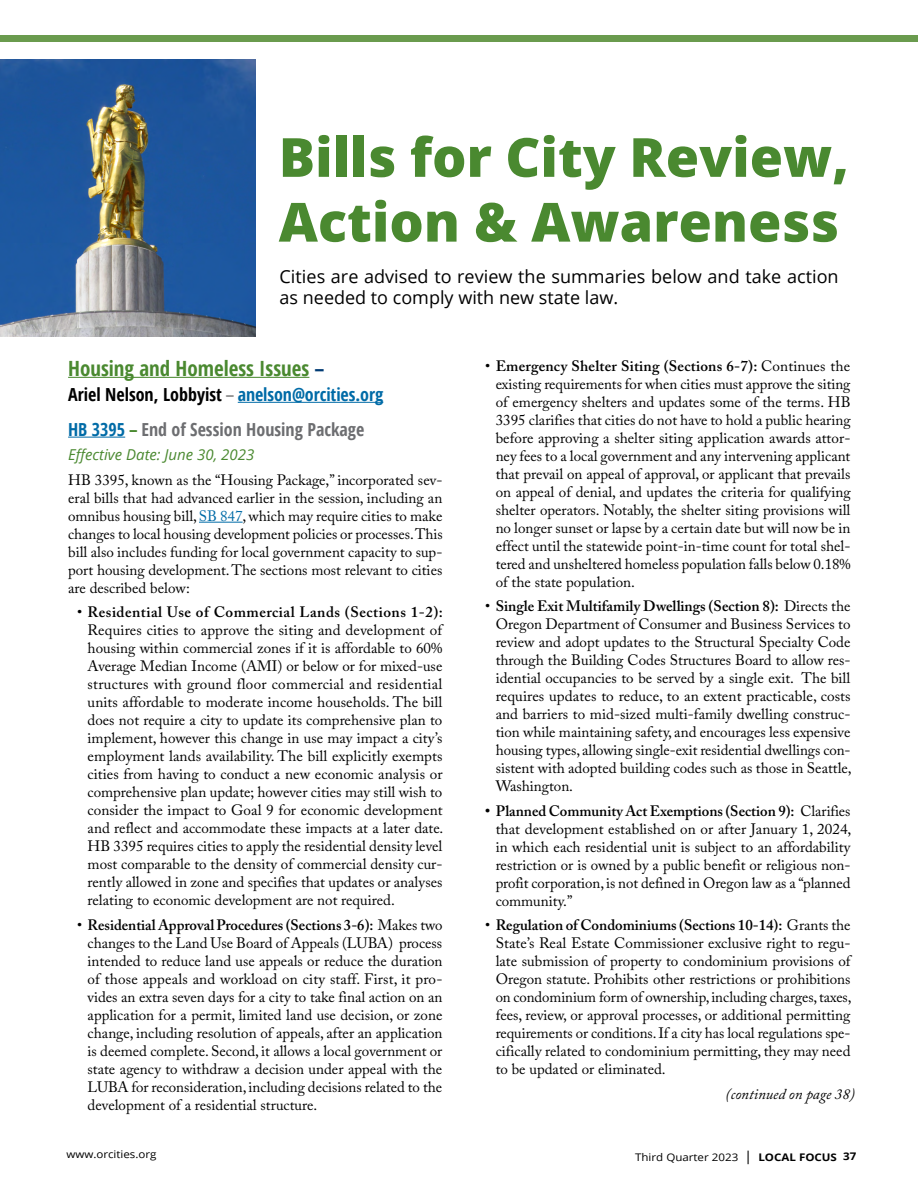
<style>
.page{position:relative;width:918px;height:1188px;background:#fff}
.page>*{position:absolute;margin:0;border:0;box-sizing:border-box;transform-origin:0 0}
.Body_text{font:800 54px/64.8px "Open Sans";color:#4a8930}
.Body{font:700 condensed 21px "Open Sans";color:#4a8930}
.Body_text-2{font:18px/21.6px "Open Sans";color:#000}
.Body-2{font:700 condensed 18px "Open Sans";color:#000}
.Body_text-3{font:700 condensed 18px "Open Sans";color:#6d6e71}
.Body_text-4{font:15px/18px "Adobe Caslon Pro";color:#000;text-align:justify}
.Body_text-5{font:italic 15px "Open Sans";color:#4a8930}
.Body_text-6{font:italic 15px "Adobe Caslon Pro";color:#000}
.t1{font:10.5px "Open Sans";color:#000;scale:1.1 1}
.s1{color:#003b74}
.s2{font-weight:300}
.s3{color:#006ba7}
.s4{color:#4a8930}
.s5{font-weight:600}
.s6{font-size:13.5px}
.s7{font-weight:700}
</style>
<div class="page">
<div style="left:0;top:35px;width:918px;height:7px;background:#6a9b4e"></div>
<hr style="left:68px;top:377px;width:241px;height:1px;background:#4a8930">
<hr style="left:238px;top:402px;width:145px;height:1px;background:#006ba7">
<hr style="left:68px;top:437px;width:57px;height:1px;background:#006ba7">
<hr style="left:199px;top:522px;width:44px;height:1px;background:#006ba7">
<img style="left:0;top:60px;width:255px;height:277px">
<p class="Body_text" style="left:279px;top:122px;width:572px">Bills for City Review,<br>Action &amp; Awareness</p>
<p class="Body_text-2" style="left:280px;top:265px;width:561px">Cities are advised to review the summaries below and take action as needed to comply with new state law.</p>
<p class="Body" style="left:68px;top:353px;width:258px">Housing and Homeless Issues <span class="s1">–</span></p>
<p class="Body-2" style="left:68px;top:382px;width:317px">Ariel Nelson, Lobbyist <span class="s2">–</span> <span class="s3">anelson@orcities.org</span></p>
<p class="Body_text-3" style="left:68px;top:417px;width:298px"><span class="s3">HB 3395</span> <span class="s4">–</span> End of Session Housing Package</p>
<p class="Body_text-5" style="left:68px;top:444px;width:188px">Effective Date: June 30, 2023</p>
<p class="Body_text-4" style="left:68px;top:470px;width:376px">HB 3395, known as the “Housing Package,” incorporated sev&shy;eral bills that had advanced earlier in the session, including an omnibus housing bill, <span class="s3">SB 847</span>, which may require cities to make changes to local housing development policies or processes. This bill also includes funding for local government capacity to sup&shy;port housing development. The sections most relevant to cities are described below:</p>
<p class="Body_text-4" style="left:88px;top:603px;width:357px;text-indent:-10px">• <span class="s5">Residential Use of Commercial Lands (Sections 1-2):<br></span>Requires cities to approve the siting and development of housing within commercial zones if it is affordable to 60% Average Median Income (AMI) or below or for mixed-use structures with ground floor commercial and residential units affordable to moderate income households. The bill does not require a city to update its comprehensive plan to implement, however this change in use may impact a city’s employment lands availability. The bill explicitly exempts cities from having to conduct a new economic analysis or comprehensive plan update; however cities may still wish to consider the impact to Goal 9 for economic development and reflect and accommodate these impacts at a later date.<br>HB 3395 requires cities to apply the residential density level most comparable to the density of commercial density cur&shy;rently allowed in zone and specifies that updates or analyses relating to economic development are not required.</p>
<p class="Body_text-4" style="left:88px;top:915px;width:356px;text-indent:-10px">• <span class="s5">Residential Approval Procedures (Sections 3-6):</span> Makes two changes to the Land Use Board of Appeals (LUBA) process intended to reduce land use appeals or reduce the duration of those appeals and workload on city staff. First, it pro&shy;vides an extra seven days for a city to take final action on an application for a permit, limited land use decision, or zone change, including resolution of appeals, after an application is deemed complete. Second, it allows a local government or state agency to withdraw a decision under appeal with the LUBA for reconsideration, including decisions related to the development of a residential structure.</p>
<p class="Body_text-4" style="left:496px;top:357px;width:357px;text-indent:-10px">• <span class="s5">Emergency Shelter Siting (Sections 6-7):</span> Continues the existing requirements for when cities must approve the siting of emergency shelters and updates some of the terms. HB 3395 clarifies that cities do not have to hold a public hearing before approving a shelter siting application awards attor&shy;ney fees to a local government and any intervening applicant that prevail on appeal of approval, or applicant that prevails on appeal of denial, and updates the criteria for qualifying shelter operators. Notably, the shelter siting provisions will no longer sunset or lapse by a certain date but will now be in effect until the statewide point-in-time count for total shel&shy;tered and unsheltered homeless population falls below 0.18% of the state population.</p>
<p class="Body_text-4" style="left:496px;top:597px;width:357px;text-indent:-10px">• <span class="s5">Single Exit Multifamily Dwellings (Section 8):</span> Directs the Oregon Department of Consumer and Business Services to review and adopt updates to the Structural Specialty Code through the Building Codes Structures Board to allow res&shy;idential occupancies to be served by a single exit. The bill requires updates to reduce, to an extent practicable, costs and barriers to mid-sized multi-family dwelling construc&shy;tion while maintaining safety, and encourages less expensive housing types, allowing single-exit residential dwellings con&shy;sistent with adopted building codes such as those in Seattle, Washington.</p>
<p class="Body_text-4" style="left:496px;top:801px;width:357px;text-indent:-10px"><span class="s5">• Planned Community Act Exemptions (Section 9):</span> Clarifies that development established on or after January 1, 2024, in which each residential unit is subject to an affordability restriction or is owned by a public benefit or religious non&shy;profit corporation, is not defined in Oregon law as a “planned community.”</p>
<p class="Body_text-4" style="left:496px;top:916px;width:357px;text-indent:-10px">• <span class="s5">Regulation of Condominiums (Sections 10-14):</span> Grants the State’s Real Estate Commissioner exclusive right to regu&shy;late submission of property to condominium provisions of Oregon statute. Prohibits other restrictions or prohibitions on condominium form of ownership, including charges, taxes, fees, review, or approval processes, or additional permitting requirements or conditions. If a city has local regulations spe&shy;cifically related to condominium permitting, they may need to be updated or eliminated.</p>
<p class="Body_text-6" style="left:726px;top:1085px;width:131px">(continued on page 38)</p>
<p class="t1" style="left:66px;top:1147px;width:84px">www.orcities.org</p>
<p class="t1" style="left:635px;top:1150px;width:203px">Third Quarter 2023 <span class="s6">|</span> <span class="s7">LOCAL FOCUS 37</span></p>
</div>
